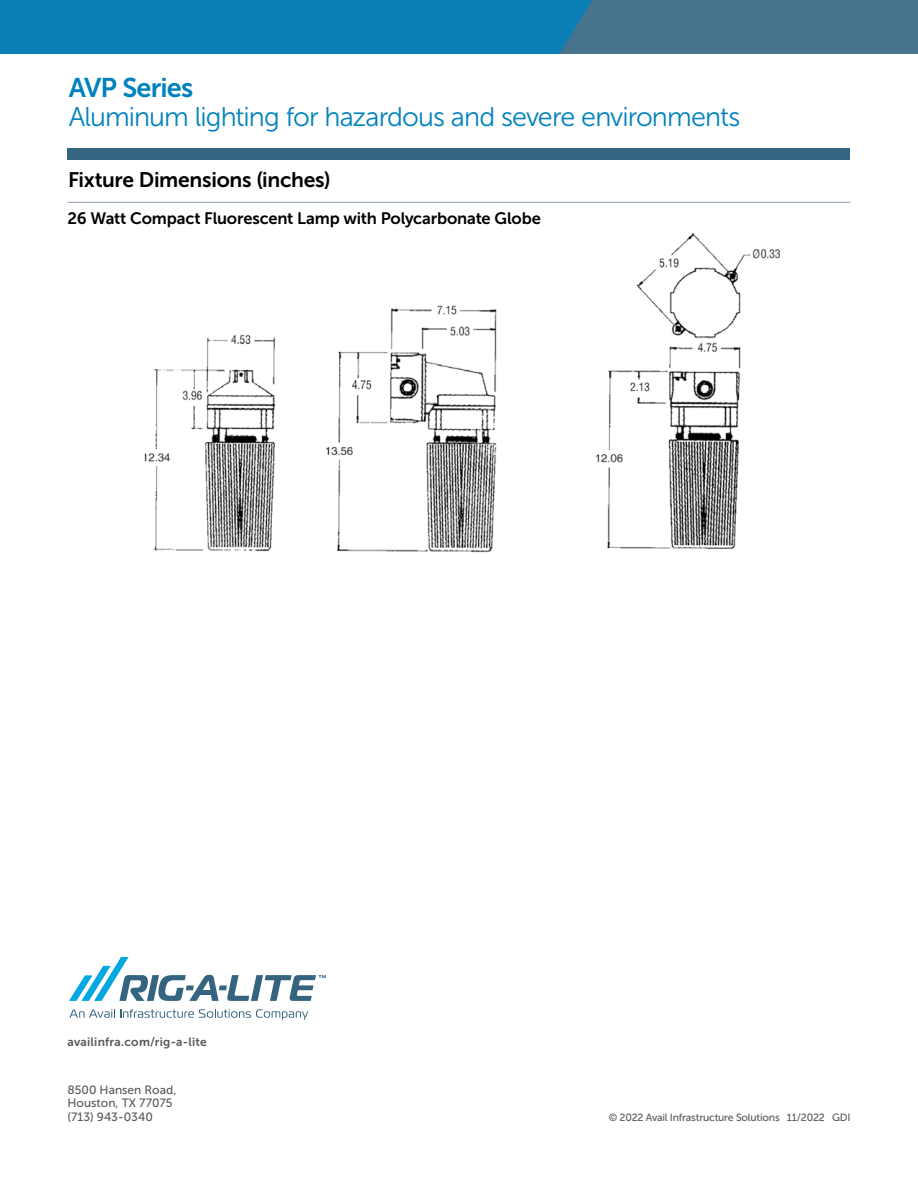
<style>
.page{position:relative;width:918px;height:1188px;background:#fff}
.page>*{position:absolute;margin:0;border:0;box-sizing:border-box;transform-origin:0 0}
.t1{font:27px "Museo Sans 300";letter-spacing:-.035em;color:#0082be}
.t2{font:27px "Museo Sans 700";letter-spacing:-.03em;color:#0082be}
.t3{font:21px "Museo Sans 700";letter-spacing:-.015em;color:#000}
.t4{font:16.5px "Museo Sans 700";letter-spacing:-.01em;color:#000}
.t5{font:12px/13.5px "Museo Sans 500";color:#58595b}
.t6{font:12px "Museo Sans 700";letter-spacing:.02em;color:#58595b}
.t7{font:10.5px "Museo Sans 500";letter-spacing:-.02em;color:#58595b}
</style>
<div class="page">
<div style="left:0;top:0;width:918px;height:54px;background:#48738c"></div>
<div style="left:0;top:0;width:593px;height:54px;background:#0b7fb6"></div>
<div style="left:68px;top:148px;width:782px;height:12px;background:#34647f"></div>
<hr style="left:68px;top:202px;width:782px;height:1px;background:#8f9fb1">
<img style="left:144px;top:232px;width:636px;height:321px">
<svg style="left:69px;top:1009px;width:239px;height:11px"></svg>
<svg style="left:69px;top:957px;width:257px;height:44px"></svg>
<h1 class="t2" style="left:69px;top:73px;width:126px">AVP Series</h1>
<h1 class="t1" style="left:69px;top:102px;width:673px">Aluminum lighting for hazardous and severe environments</h1>
<p class="t3" style="left:68px;top:168px;width:264px">Fixture Dimensions (inches)</p>
<p class="t4" style="left:68px;top:209px;width:475px">26 Watt Compact Fluorescent Lamp with Polycarbonate Globe</p>
<p class="t6" style="left:68px;top:1035px;width:141px">availinfra.com/rig-a-lite</p>
<p class="t5" style="left:68px;top:1083px;width:110px">8500 Hansen Road,<br>Houston, TX 77075 (713) 943-0340</p>
<p class="t7" style="left:609px;top:1111px;width:243px">© 2022 Avail Infrastructure Solutions 11/2022 GDI</p>
</div>
